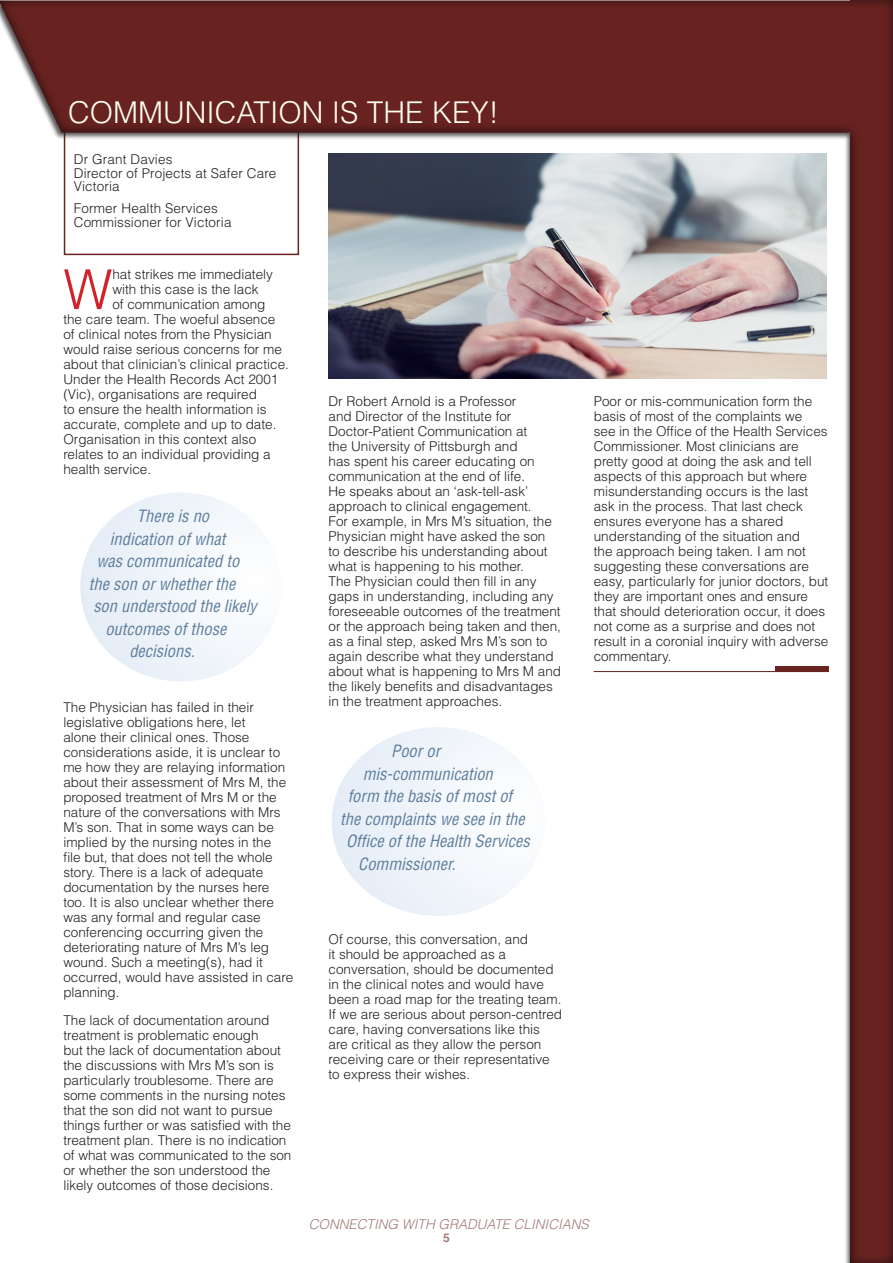
<style>
.page{position:relative;width:893px;height:1263px;background:#fff}
.page>*{position:absolute;margin:0;border:0;box-sizing:border-box;transform-origin:0 0}
.Body_Text{font:300 55.2px "Helvetica LT Std";color:#d1232a}
.Heading{font:300 30px "Helvetica LT Std";color:#fffff0}
.Pull_quote{font:italic condensed 16.5px "Helvetica LT Std";color:#5e7e9d}
.Body_Text-2{font:300 13.5px/15px "Helvetica LT Std";color:#231f20}
.Case_Body_Subhead{font:italic 300 13.5px "Helvetica LT Std";color:#a47b7a}
.t1{font:700 12px "Helvetica LT Std";color:#a47b7a}
</style>
<div class="page">
<div style="left:0;top:0;width:893px;height:1263px;background:#231f20;opacity:.75"></div>
<svg style="left:80px;top:492px;width:202px;height:189px"></svg>
<svg style="left:332px;top:727px;width:213px;height:189px"></svg>
<p class="Heading" style="left:68px;top:93px;width:432px">COMMUNICATION IS THE KEY!</p>
<p class="Body_Text-2" style="left:74px;top:153px;width:204px;line-height:13.5px">Dr Grant Davies<br>Director of Projects at Safer Care<br>Victoria</p>
<p class="Body_Text-2" style="left:74px;top:202px;width:159px;line-height:13.5px">Former Health Services<br>Commissioner for Victoria</p>
<p class="Body_Text" style="left:63px;top:255px;width:51px">W</p>
<p class="Body_Text-2" style="left:112px;top:267px;width:162px">hat strikes me immediately</p>
<p class="Body_Text-2" style="left:112px;top:282px;width:148px">with this case is the lack</p>
<p class="Body_Text-2" style="left:112px;top:297px;width:155px">of communication among</p>
<p class="Body_Text-2" style="left:63px;top:312px;width:214px">the care team. The woeful absence</p>
<p class="Body_Text-2" style="left:63px;top:327px;width:210px">of clinical notes from the Physician</p>
<p class="Body_Text-2" style="left:63px;top:342px;width:220px">would raise serious concerns for me</p>
<p class="Body_Text-2" style="left:63px;top:357px;width:227px">about that clinician’s clinical practice.</p>
<p class="Body_Text-2" style="left:63px;top:372px;width:217px">Under the Health Records Act 2001</p>
<p class="Body_Text-2" style="left:63px;top:387px;width:195px">(Vic), organisations are required</p>
<p class="Body_Text-2" style="left:63px;top:402px;width:205px">to ensure the health information is</p>
<p class="Body_Text-2" style="left:63px;top:417px;width:215px">accurate, complete and up to date.</p>
<p class="Body_Text-2" style="left:63px;top:432px;width:194px">Organisation in this context also</p>
<p class="Body_Text-2" style="left:63px;top:447px;width:209px">relates to an individual providing a</p>
<p class="Body_Text-2" style="left:63px;top:462px;width:89px">health service.</p>
<p class="Pull_quote" style="left:137px;top:506px;width:74px">There is no</p>
<p class="Pull_quote" style="left:110px;top:528px;width:117px">indication of what</p>
<p class="Pull_quote" style="left:96px;top:551px;width:144px">was communicated to</p>
<p class="Pull_quote" style="left:89px;top:573px;width:148px">the son or whether the</p>
<p class="Pull_quote" style="left:93px;top:596px;width:165px">son understood the likely</p>
<p class="Pull_quote" style="left:105px;top:618px;width:122px">outcomes of those</p>
<p class="Pull_quote" style="left:129px;top:641px;width:67px">decisions.</p>
<p class="Body_Text-2" style="left:63px;top:699px;width:231px">The Physician has failed in their legislative obligations here, let<br>alone their clinical ones. Those considerations aside, it is unclear to me how they are relaying information about their assessment of Mrs M, the proposed treatment of Mrs M or the nature of the conversations with Mrs M’s son. That in some ways can be implied by the nursing notes in the<br>file but, that does not tell the whole story. There is a lack of adequate documentation by the nurses here too. It is also unclear whether there was any formal and regular case conferencing occurring given the deteriorating nature of Mrs M’s leg wound. Such a meeting(s), had it occurred, would have assisted in care planning.</p>
<p class="Body_Text-2" style="left:63px;top:1012px;width:230px">The lack of documentation around treatment is problematic enough<br>but the lack of documentation about the discussions with Mrs M’s son is particularly troublesome. There are some comments in the nursing notes that the son did not want to pursue things further or was satisfied with the treatment plan. There is no indication of what was communicated to the son or whether the son understood the likely outcomes of those decisions.</p>
<p class="Body_Text-2" style="left:329px;top:394px;width:234px">Dr Robert Arnold is a Professor<br>and Director of the Institute for Doctor-Patient Communication at<br>the University of Pittsburgh and<br>has spent his career educating on communication at the end of life.<br>He speaks about an ‘ask-tell-ask’ approach to clinical engagement.<br>For example, in Mrs M’s situation, the Physician might have asked the son<br>to describe his understanding about what is happening to his mother.<br>The Physician could then fill in any gaps in understanding, including any foreseeable outcomes of the treatment or the approach being taken and then, as a final step, asked Mrs M’s son to again describe what they understand about what is happening to Mrs M and the likely benefits and disadvantages in the treatment approaches.</p>
<p class="Pull_quote" style="left:391px;top:741px;width:51px">Poor or</p>
<p class="Pull_quote" style="left:363px;top:763px;width:132px">mis-communication</p>
<p class="Pull_quote" style="left:348px;top:786px;width:166px">form the basis of most of</p>
<p class="Pull_quote" style="left:340px;top:808px;width:186px">the complaints we see in the</p>
<p class="Pull_quote" style="left:346px;top:831px;width:185px">Office of the Health Services</p>
<p class="Pull_quote" style="left:358px;top:853px;width:99px">Commissioner.</p>
<p class="Body_Text-2" style="left:329px;top:932px;width:235px">Of course, this conversation, and<br>it should be approached as a conversation, should be documented in the clinical notes and would have been a road map for the treating team.<br>If we are serious about person-centred care, having conversations like this are critical as they allow the person receiving care or their representative to express their wishes.</p>
<p class="Body_Text-2" style="left:594px;top:394px;width:236px">Poor or mis-communication form the basis of most of the complaints we<br>see in the Office of the Health Services Commissioner. Most clinicians are pretty good at doing the ask and tell aspects of this approach but where misunderstanding occurs is the last ask in the process. That last check ensures everyone has a shared understanding of the situation and<br>the approach being taken. I am not suggesting these conversations are easy, particularly for junior doctors, but they are important ones and ensure that should deterioration occur, it does not come as a surprise and does not result in a coronial inquiry with adverse commentary.</p>
<p class="Case_Body_Subhead" style="left:309px;top:1216px;width:282px">CONNECTING WITH GRADUATE CLINICIANS</p>
<p class="t1" style="left:443px;top:1230px;width:8px">5</p>
</div>
